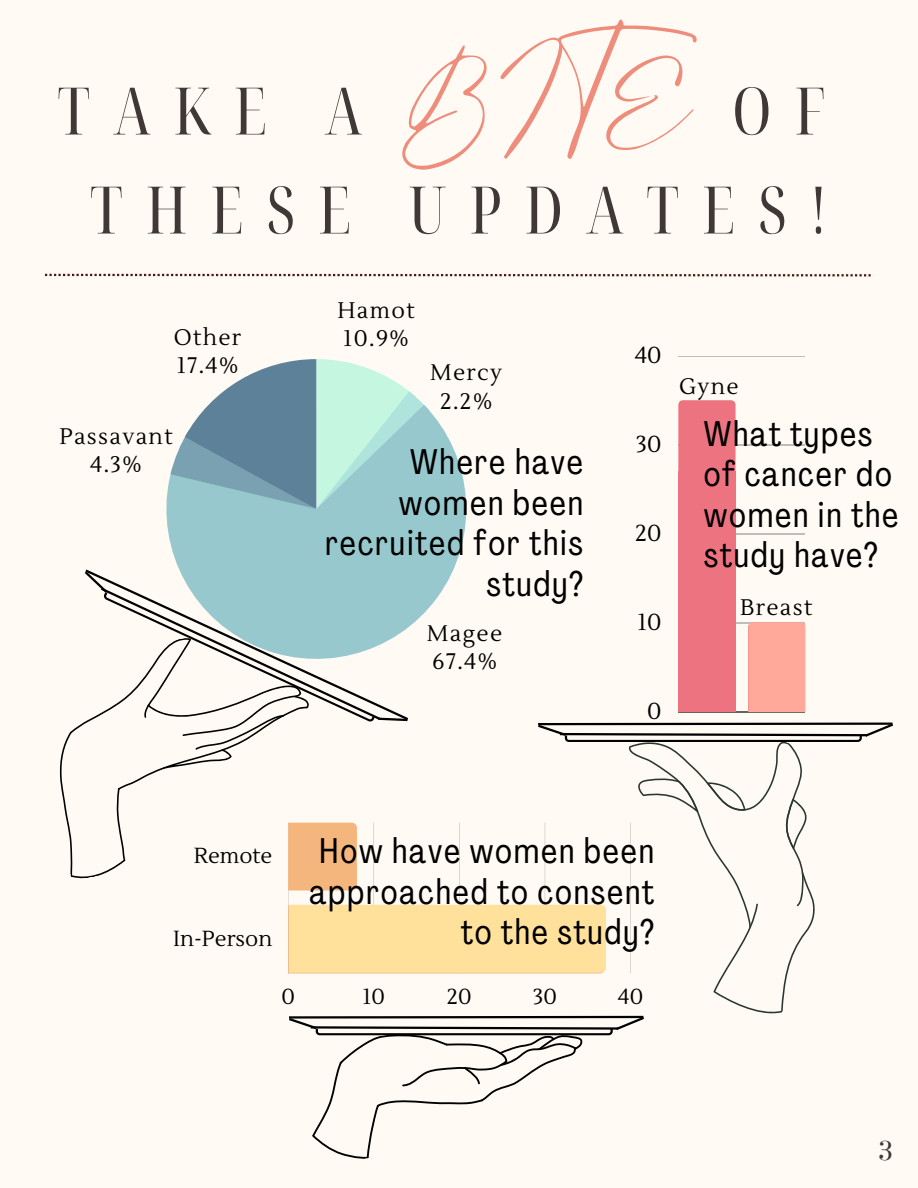
<style>
.page{position:relative;width:918px;height:1188px;background:#fffaf3}
.page>*{position:absolute;margin:0;border:0;box-sizing:border-box;transform-origin:0 0}
.t1{font:98.1px "Eyesome Script";color:#ee8d7c}
.t2{font:extra-condensed 65.55px "Noto Serif Display";letter-spacing:.355em;color:#403737}
.t3{font:35.25px/40.5px "Agrandir Tight";letter-spacing:.05em;color:#000;text-align:right}
.t4{font:28.8px "Bodoni FLF";color:#403737}
.t5{font:23.1px "Lustria";color:#000}
.t6{font:22.5px "Lustria";letter-spacing:.06em;color:#000}
.t7{font:21.75px "Lustria";color:#000}
</style>
<div class="page">
<svg style="left:166px;top:410px;width:300px;height:215px;background:#a5cfd2"></svg>
<svg style="left:171px;top:359px;width:258px;height:150px"></svg>
<svg style="left:288px;top:823px;width:264px;height:150px;fill:#ffe19c"></svg>
<svg style="left:552px;top:687px;width:263px;height:327px"></svg>
<svg style="left:747px;top:903px;width:13px;height:25px"></svg>
<svg style="left:789px;top:872px;width:24px;height:36px"></svg>
<svg style="left:45px;top:274px;width:826px;height:2px"></svg>
<hr style="left:678px;top:356px;width:127px;height:1px;background:#000">
<hr style="left:678px;top:445px;width:127px;height:1px;background:#000">
<hr style="left:678px;top:534px;width:127px;height:1px;background:#000">
<hr style="left:678px;top:623px;width:127px;height:1px;background:#000">
<hr style="left:678px;top:712px;width:127px;height:1px;background:#000">
<div style="left:678px;top:400px;width:58px;height:72px;background:#ed7381"></div>
<div style="left:678px;top:472px;width:58px;height:240px;background:#ed7381"></div>
<svg style="left:600px;top:905px;width:6px;height:68px"></svg>
<svg style="left:289px;top:1015px;width:355px;height:144px"></svg>
<svg style="left:538px;top:721px;width:355px;height:22px"></svg>
<svg style="left:59px;top:722px;width:351px;height:169px"></svg>
<svg style="left:84px;top:568px;width:327px;height:154px"></svg>
<svg style="left:748px;top:622px;width:57px;height:5px"></svg>
<p class="t1" style="left:397px;top:33px;width:301px">BITE</p>
<p class="t2" style="left:58px;top:65px;width:306px">TAKE A</p>
<p class="t2" style="left:732px;top:65px;width:95px">O F</p>
<p class="t2" style="left:90px;top:164px;width:739px">THESE UPDATES!</p>
<p class="t6" style="left:338px;top:297px;width:78px">Hamot</p>
<p class="t6" style="left:174px;top:324px;width:69px">Other</p>
<p class="t6" style="left:343px;top:325px;width:67px">10.9%</p>
<p class="t6" style="left:177px;top:352px;width:63px">17.4%</p>
<p class="t6" style="left:430px;top:359px;width:74px">Mercy</p>
<p class="t6" style="left:440px;top:387px;width:54px">2.2%</p>
<p class="t3" style="left:325px;top:445px;width:259px">Where have women been recruited for this study?</p>
<p class="t6" style="left:59px;top:422px;width:115px">Passavant</p>
<p class="t6" style="left:90px;top:450px;width:53px">4.3%</p>
<p class="t6" style="left:427px;top:620px;width:77px">Magee</p>
<p class="t6" style="left:432px;top:648px;width:66px">67.4%</p>
<p class="t5" style="left:635px;top:341px;width:28px">40</p>
<p class="t5" style="left:636px;top:430px;width:27px">30</p>
<p class="t5" style="left:635px;top:519px;width:28px">20</p>
<p class="t5" style="left:638px;top:608px;width:25px">10</p>
<p class="t6" style="left:679px;top:372px;width:61px">Gyne</p>
<p class="t3" style="left:704px;top:417px;width:196px;text-align:left">What types of cancer do women in the study have?</p>
<p class="t6" style="left:740px;top:594px;width:74px">Breast</p>
<p class="t5" style="left:647px;top:697px;width:16px">0</p>
<p class="t7" style="left:194px;top:843px;width:80px">Remote</p>
<p class="t7" style="left:173px;top:925px;width:101px">In-Person</p>
<p class="t3" style="left:309px;top:834px;width:346px">How have women been approached to consent to the study?</p>
<p class="t7" style="left:281px;top:983px;width:15px">0</p>
<p class="t7" style="left:362px;top:983px;width:24px">10</p>
<p class="t7" style="left:447px;top:983px;width:26px">20</p>
<p class="t7" style="left:533px;top:983px;width:25px">30</p>
<p class="t7" style="left:618px;top:983px;width:27px">40</p>
<p class="t4" style="left:878px;top:1135px;width:17px">3</p>
</div>
